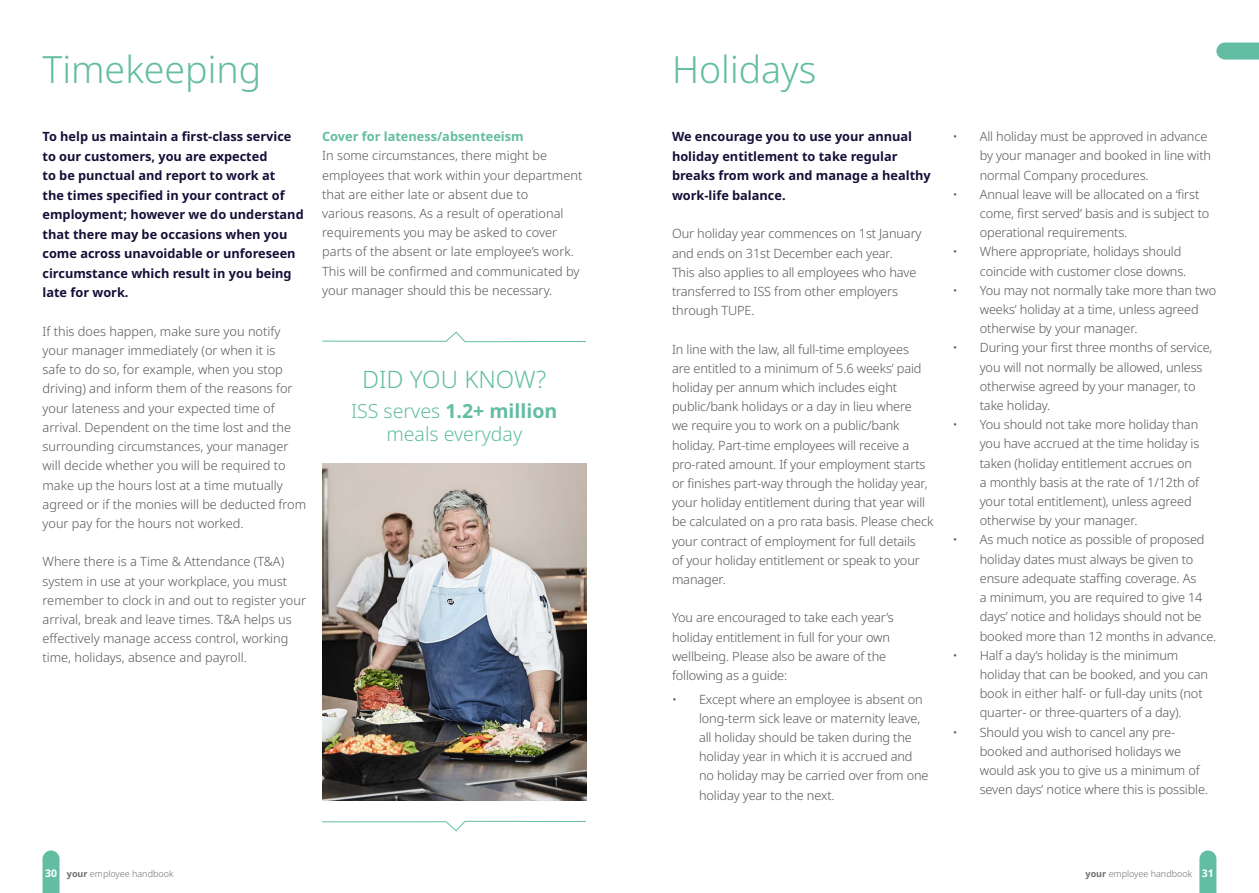
<style>
.page{position:relative;width:1259px;height:893px;background:#fff}
.page>*{position:absolute;margin:0;border:0;box-sizing:border-box;transform-origin:0 0}
.t1{font:300 37.5px "Noto Sans";color:#63bda2}
.t2{font:300 24px "Noto Sans";color:#63bda2}
.t3{font:300 19.5px/22.5px "Noto Sans";color:#63bda2;text-align:center}
.t4{font:300 12.75px/19.2px "Noto Sans";letter-spacing:-.01em;color:#575756}
.t5{font:700 12.75px/19.5px "Noto Sans";color:#151038}
.t6{font:700 12.75px "Noto Sans";color:#63bda2}
.t7{font:300 9px "Noto Sans";color:#706f6f}
.s1{font-weight:700}
.s2{font-weight:700;font-size:10.5px;color:#fff}
</style>
<div class="page">
<img style="left:322px;top:463px;width:265px;height:337px">
<svg style="left:43px;top:850px;width:17px;height:43px"></svg>
<svg style="left:1199px;top:850px;width:17px;height:43px"></svg>
<svg style="left:1216px;top:43px;width:43px;height:17px"></svg>
<svg style="left:322px;top:331px;width:264px;height:11px"></svg>
<svg style="left:322px;top:821px;width:264px;height:11px"></svg>
<h1 class="t1" style="left:43px;top:43px;width:220px">Timekeeping</h1>
<h1 class="t1" style="left:672px;top:43px;width:146px">Holidays</h1>
<p class="t5" style="left:672px;top:127px;width:260px">We encourage you to use your annual holiday entitlement to take regular breaks from work and manage a healthy work-life balance.</p>
<p class="t4" style="left:672px;top:224px;width:251px">Our holiday year commences on 1st January and ends on 31st December each year.<br>This also applies to all employees who have transferred to ISS from other employers through TUPE.</p>
<p class="t4" style="left:672px;top:340px;width:263px">In line with the law, all full-time employees<br>are entitled to a minimum of 5.6 weeks’ paid holiday per annum which includes eight public/bank holidays or a day in lieu where<br>we require you to work on a public/bank holiday. Part-time employees will receive a pro-rated amount. If your employment starts or finishes part-way through the holiday year, your holiday entitlement during that year will be calculated on a pro rata basis. Please check your contract of employment for full details<br>of your holiday entitlement or speak to your manager.</p>
<p class="t4" style="left:672px;top:608px;width:223px">You are encouraged to take each year’s holiday entitlement in full for your own wellbeing. Please also be aware of the following as a guide:</p>
<p class="t4" style="left:699px;top:690px;width:231px;text-indent:-27px">• Except where an employee is absent on long-term sick leave or maternity leave, all holiday should be taken during the holiday year in which it is accrued and no holiday may be carried over from one holiday year to the next.</p>
<p class="t5" style="left:43px;top:127px;width:263px">To help us maintain a first-class service to our customers, you are expected<br>to be punctual and report to work at<br>the times specified in your contract of employment; however we do understand that there may be occasions when you come across unavoidable or unforeseen circumstance which result in you being late for work.</p>
<p class="t4" style="left:43px;top:322px;width:265px">If this does happen, make sure you notify your manager immediately (or when it is<br>safe to do so, for example, when you stop driving) and inform them of the reasons for your lateness and your expected time of arrival. Dependent on the time lost and the surrounding circumstances, your manager will decide whether you will be required to make up the hours lost at a time mutually agreed or if the monies will be deducted from your pay for the hours not worked.</p>
<p class="t4" style="left:43px;top:552px;width:265px">Where there is a Time &amp; Attendance (T&amp;A) system in use at your workplace, you must remember to clock in and out to register your arrival, break and leave times. T&amp;A helps us effectively manage access control, working time, holidays, absence and payroll.</p>
<p class="t6" style="left:322px;top:128px;width:203px">Cover for lateness/absenteeism</p>
<p class="t4" style="left:322px;top:146px;width:262px">In some circumstances, there might be employees that work within your department that are either late or absent due to<br>various reasons. As a result of operational requirements you may be asked to cover parts of the absent or late employee’s work.<br>This will be confirmed and communicated by your manager should this be necessary.</p>
<h2 class="t2" style="left:362px;top:362px;width:186px">DID YOU KNOW?</h2>
<h3 class="t3" style="left:351px;top:400px;width:208px">ISS serves <span class="s1">1.2+ million </span>meals everyday</h3>
<p class="t4" style="left:979px;top:127px;width:233px;text-indent:-27px">• All holiday must be approved in advance by your manager and booked in line with normal Company procedures.</p>
<p class="t4" style="left:979px;top:185px;width:231px;text-indent:-27px">• Annual leave will be allocated on a ‘first come, first served’ basis and is subject to operational requirements.</p>
<p class="t4" style="left:979px;top:243px;width:208px;text-indent:-27px">• Where appropriate, holidays should coincide with customer close downs.</p>
<p class="t4" style="left:979px;top:281px;width:238px;text-indent:-27px">• You may not normally take more than two weeks’ holiday at a time, unless agreed otherwise by your manager.</p>
<p class="t4" style="left:979px;top:339px;width:234px;text-indent:-27px">• During your first three months of service, you will not normally be allowed, unless otherwise agreed by your manager, to take holiday.</p>
<p class="t4" style="left:979px;top:415px;width:221px;text-indent:-27px">• You should not take more holiday than you have accrued at the time holiday is taken (holiday entitlement accrues on a monthly basis at the rate of 1/12th of your total entitlement), unless agreed otherwise by your manager.</p>
<p class="t4" style="left:979px;top:531px;width:238px;text-indent:-27px">• As much notice as possible of proposed holiday dates must always be given to ensure adequate staffing coverage. As<br>a minimum, you are required to give 14 days’ notice and holidays should not be booked more than 12 months in advance.</p>
<p class="t4" style="left:979px;top:646px;width:230px;text-indent:-27px">• Half a day’s holiday is the minimum holiday that can be booked, and you can book in either half- or full-day units (not quarter- or three-quarters of a day).</p>
<p class="t4" style="left:979px;top:723px;width:230px;text-indent:-27px">• Should you wish to cancel any pre&shy;booked and authorised holidays we would ask you to give us a minimum of seven days’ notice where this is possible.</p>
<p class="t7" style="left:45px;top:867px;width:130px"><span class="s2">30</span> <span class="s1">your</span> employee handbook</p>
<p class="t7" style="left:1085px;top:867px;width:130px"><span class="s1">your</span> employee handbook <span class="s2">31</span></p>
</div>
